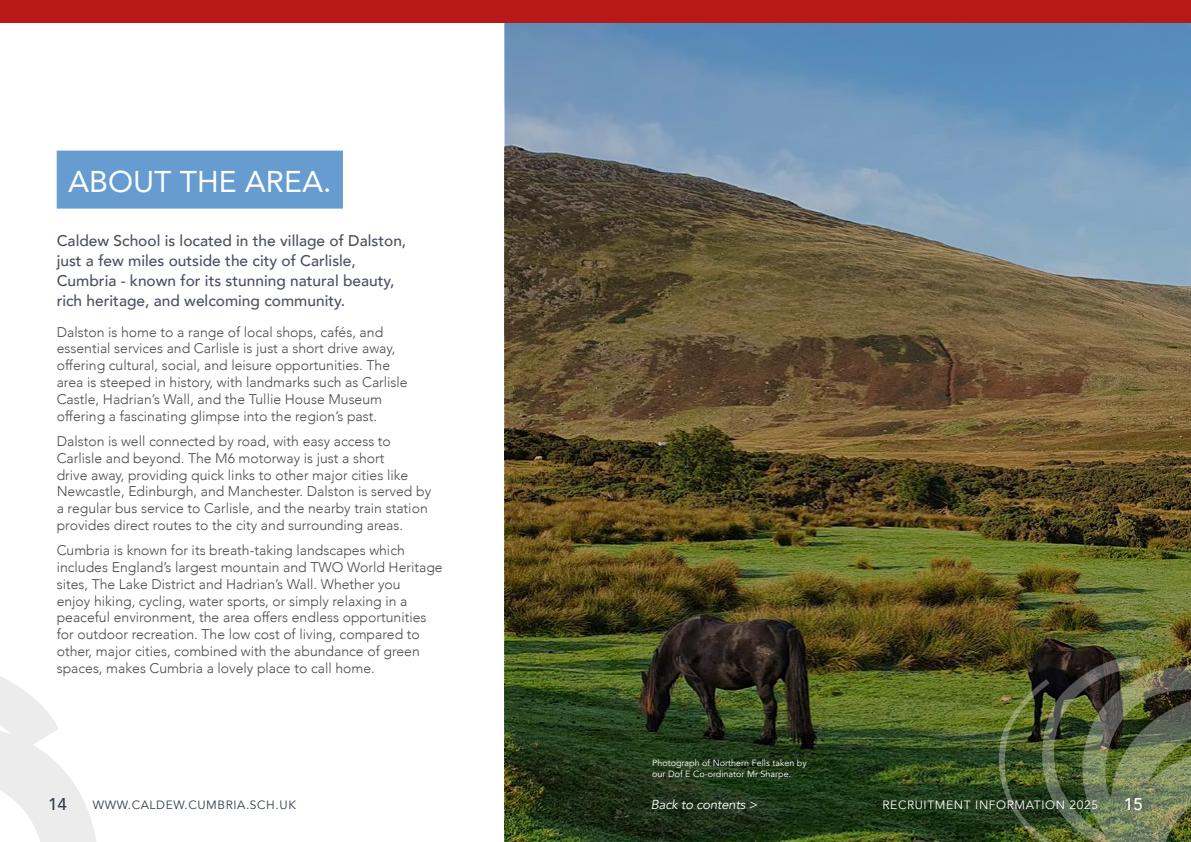
<style>
.page{position:relative;width:1191px;height:842px;background:#fff}
.page>*{position:absolute;margin:0;border:0;box-sizing:border-box;transform-origin:0 0}
.t1{font:30px "Avenir";color:#fff}
.t2{font:500 17px "Avenir";color:#343c50}
.t3{font:500 17px "Avenir";color:#fff}
.t4{font:500 15.5px/20px "Avenir";color:#4b5063}
.t5{font:300 14px/16.8px "Avenir";color:#4a4a49}
.t6{font:italic 13px "Avenir";letter-spacing:-.01em;color:#fff}
.t7{font:12px "Avenir";letter-spacing:.05em;color:#fff}
.t8{font:12px "Avenir";letter-spacing:.05em;color:#343c50}
.t9{font:9px/10.8px "Avenir";color:#fff}
</style>
<div class="page">
<img style="left:505px;top:23px;width:686px;height:819px">
<div style="left:57px;top:151px;width:286px;height:58px;background:#669ccf"></div>
<img style="left:958px;top:653px;width:233px;height:189px">
<div style="left:595px;top:0;width:596px;height:23px;background:#b71918"></div>
<svg style="left:0;top:676px;width:96px;height:166px;fill:#ececec"></svg>
<div style="left:0;top:0;width:595px;height:23px;background:#b71918"></div>
<h1 class="t1" style="left:68px;top:157px;width:265px">ABOUT THE AREA.</h1>
<p class="t4" style="left:57px;top:229px;width:351px">Caldew School is located in the village of Dalston, just a few miles outside the city of Carlisle, Cumbria - known for its stunning natural beauty, rich heritage, and welcoming community.</p>
<p class="t5" style="left:57px;top:323px;width:352px">Dalston is home to a range of local shops, cafés, and essential services and Carlisle is just a short drive away, offering cultural, social, and leisure opportunities. The area is steeped in history, with landmarks such as Carlisle Castle, Hadrian’s Wall, and the Tullie House Museum offering a fascinating glimpse into the region’s past.</p>
<p class="t5" style="left:57px;top:433px;width:376px">Dalston is well connected by road, with easy access to Carlisle and beyond. The M6 motorway is just a short<br>drive away, providing quick links to other major cities like Newcastle, Edinburgh, and Manchester. Dalston is served by a regular bus service to Carlisle, and the nearby train station provides direct routes to the city and surrounding areas.</p>
<p class="t5" style="left:57px;top:542px;width:387px">Cumbria is known for its breath-taking landscapes which includes England’s largest mountain and TWO World Heritage sites, The Lake District and Hadrian’s Wall. Whether you<br>enjoy hiking, cycling, water sports, or simply relaxing in a peaceful environment, the area offers endless opportunities for outdoor recreation. The low cost of living, compared to other, major cities, combined with the abundance of green spaces, makes Cumbria a lovely place to call home.</p>
<p class="t9" style="left:652px;top:758px;width:156px">Photograph of Northern Fells taken by our Dof E Co-ordinator Mr Sharpe.</p>
<p class="t2" style="left:48px;top:789px;width:20px">14</p>
<p class="t8" style="left:93px;top:798px;width:204px">WWW.CALDEW.CUMBRIA.SCH.UK</p>
<p class="t6" style="left:651px;top:797px;width:108px">Back to contents &gt;</p>
<p class="t7" style="left:882px;top:798px;width:217px">RECRUITMENT INFORMATION 2025</p>
<p class="t3" style="left:1123px;top:789px;width:20px">15</p>
</div>
